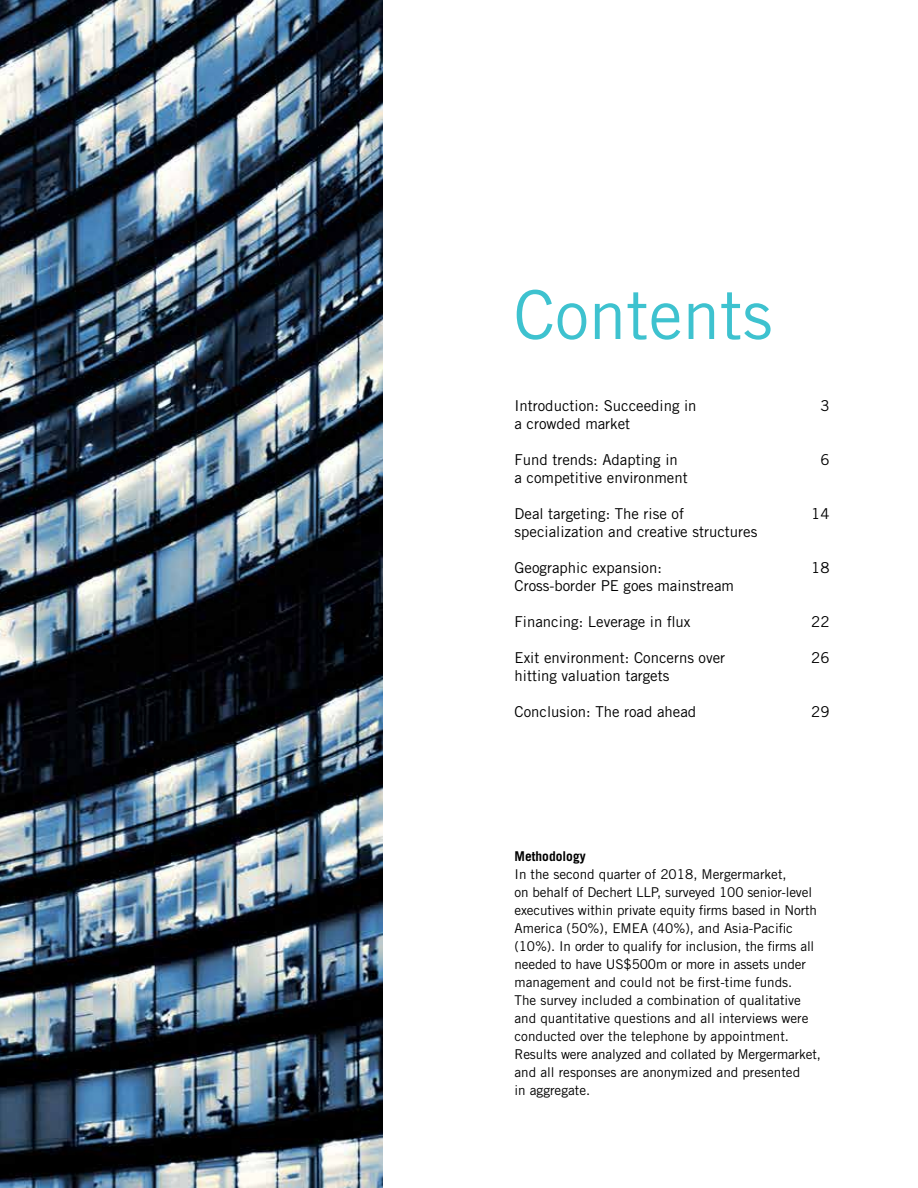
<style>
.page{position:relative;width:918px;height:1188px;background:#fff}
.page>*{position:absolute;margin:0;border:0;box-sizing:border-box;transform-origin:0 0}
.t1{font:67.5px "Trade Gothic LT Std";color:#3ec2cf}
.t2{font:15px "Trade Gothic LT Std";color:#000}
.t3{font:13.5px/18px "Trade Gothic LT Std";color:#000}
.t4{font:700 13.5px "Trade Gothic LT Std";color:#000}
</style>
<div class="page">
<img style="left:0;top:0;width:383px;height:1188px">
<h1 class="t1" style="left:514px;top:274px;width:260px">Contents</h1>
<p class="t2" style="left:515px;top:397px;width:184px">Introduction: Succeeding in</p>
<p class="t2" style="left:820px;top:397px;width:11px">3</p>
<p class="t2" style="left:515px;top:415px;width:117px">a crowded market</p>
<p class="t2" style="left:515px;top:451px;width:165px">Fund trends: Adapting in</p>
<p class="t2" style="left:820px;top:451px;width:11px">6</p>
<p class="t2" style="left:515px;top:469px;width:175px">a competitive environment</p>
<p class="t2" style="left:515px;top:505px;width:171px">Deal targeting: The rise of</p>
<p class="t2" style="left:811px;top:505px;width:20px">14</p>
<p class="t2" style="left:515px;top:523px;width:244px">specialization and creative structures</p>
<p class="t2" style="left:515px;top:559px;width:149px">Geographic expansion:</p>
<p class="t2" style="left:811px;top:559px;width:20px">18</p>
<p class="t2" style="left:515px;top:577px;width:221px">Cross-border PE goes mainstream</p>
<p class="t2" style="left:515px;top:613px;width:177px">Financing: Leverage in flux</p>
<p class="t2" style="left:811px;top:613px;width:20px">22</p>
<p class="t2" style="left:515px;top:649px;width:212px">Exit environment: Concerns over</p>
<p class="t2" style="left:811px;top:649px;width:20px">26</p>
<p class="t2" style="left:515px;top:667px;width:156px">hitting valuation targets</p>
<p class="t2" style="left:515px;top:703px;width:183px">Conclusion: The road ahead</p>
<p class="t2" style="left:811px;top:703px;width:20px">29</p>
<p class="t4" style="left:515px;top:848px;width:73px">Methodology</p>
<p class="t3" style="left:515px;top:865px;width:308px">In the second quarter of 2018, Mergermarket,<br>on behalf of Dechert LLP, surveyed 100 senior-level executives within private equity firms based in North America (50%), EMEA (40%), and Asia-Pacific (10%). In order to qualify for inclusion, the firms all needed to have US$500m or more in assets under management and could not be first-time funds.<br>The survey included a combination of qualitative and quantitative questions and all interviews were conducted over the telephone by appointment.<br>Results were analyzed and collated by Mergermarket, and all responses are anonymized and presented<br>in aggregate.</p>
</div>
